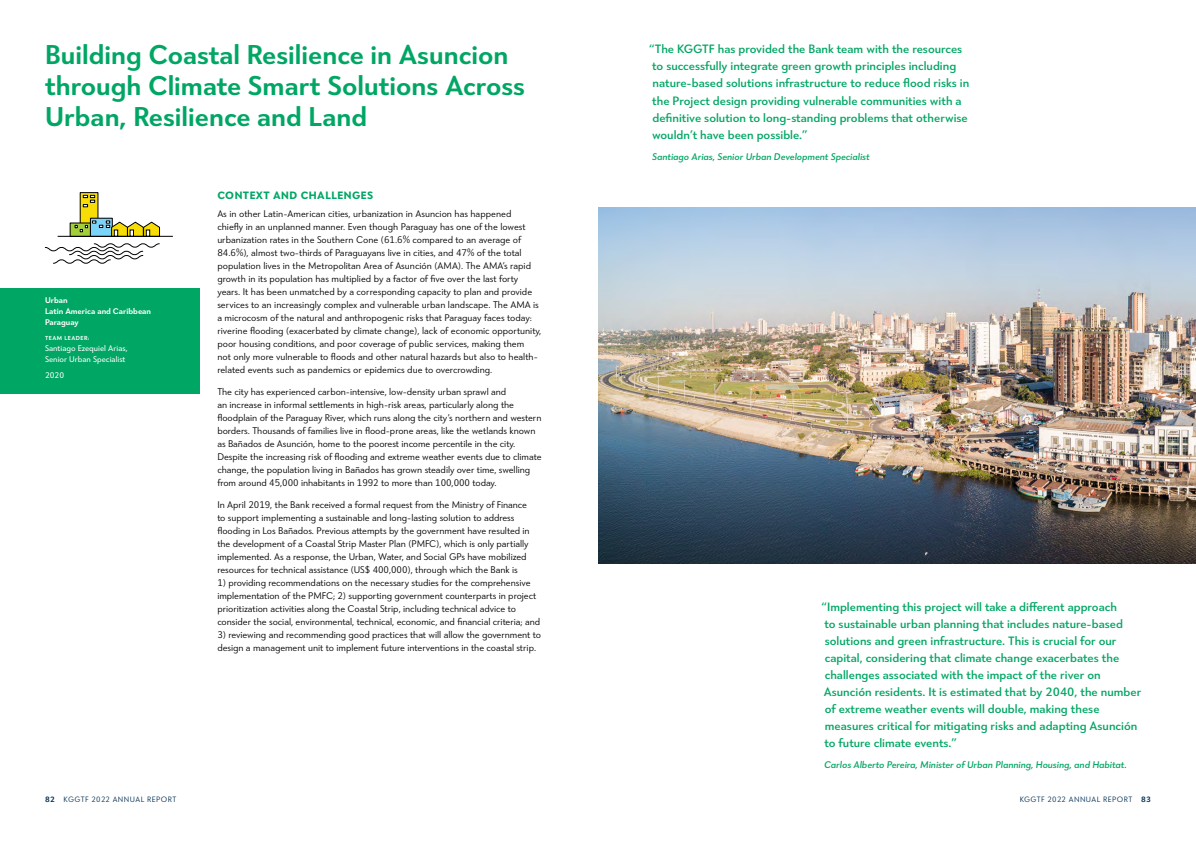
<style>
.page{position:relative;width:1196px;height:843px;background:#fff}
.page>*{position:absolute;margin:0;border:0;box-sizing:border-box;transform-origin:0 0}
.t1{font:600 28px/31px "Tangent";color:#00a664}
.t2{font:500 12.5px/17px "Tangent";color:#00a664}
.t3{font:700 11px "Tangent";letter-spacing:.045em;color:#00a664}
.t4{font:300 10px/13px "Tangent";letter-spacing:-.005em;color:#000}
.t5{font:italic 500 10px "Tangent";color:#00a664}
.t6{font:8.5px/11px "Tangent";color:#fff}
.t7{font:600 8.5px/11px "Tangent";color:#fff}
.t8{font:300 8px "Tangent";letter-spacing:.06em;color:#002f54}
.t9{font:600 6px "Tangent";letter-spacing:.08em;color:#fff}
.s1{font-weight:600}
</style>
<div class="page">
<div style="left:0;top:288px;width:199px;height:106px;background:#00a664"></div>
<img style="left:598px;top:207px;width:597px;height:356px">
<svg style="left:45px;top:243px;width:115px;height:21px"></svg>
<svg style="left:82px;top:194px;width:14px;height:27px"></svg>
<svg style="left:83px;top:195px;width:12px;height:12px"></svg>
<div style="left:70px;top:223px;width:20px;height:13px;background:#a3ce3c"></div>
<svg style="left:92px;top:220px;width:19px;height:1px"></svg>
<svg style="left:75px;top:221px;width:85px;height:15px"></svg>
<hr style="left:58px;top:236px;width:115px;height:1px;background:#000">
<h1 class="t1" style="left:45px;top:37px;width:481px">Building Coastal Resilience in Asuncion through Climate Smart Solutions Across<br>Urban, Resilience and Land</h1>
<p class="t7" style="left:45px;top:294px;width:108px">Urban<br>Latin America and Caribbean<br>Paraguay</p>
<p class="t9" style="left:45px;top:334px;width:46px">TEAM LEADER:</p>
<p class="t6" style="left:45px;top:343px;width:84px">Santiago Ezequiel Arias,<br>Senior Urban Specialist</p>
<p class="t6" style="left:45px;top:369px;width:21px">2020</p>
<p class="t3" style="left:217px;top:187px;width:157px">CONTEXT AND CHALLENGES</p>
<p class="t4" style="left:217px;top:206px;width:325px">As in other Latin-American cities, urbanization in Asuncion has happened<br>chiefly in an unplanned manner. Even though Paraguay has one of the lowest urbanization rates in the Southern Cone (61.6% compared to an average of 84.6%), almost two-thirds of Paraguayans live in cities, and 47% of the total population lives in the Metropolitan Area of Asunción (AMA). The AMA’s rapid growth in its population has multiplied by a factor of five over the last forty years. It has been unmatched by a corresponding capacity to plan and provide services to an increasingly complex and vulnerable urban landscape. The AMA is a microcosm of the natural and anthropogenic risks that Paraguay faces today: riverine flooding (exacerbated by climate change), lack of economic opportunity, poor housing conditions, and poor coverage of public services, making them<br>not only more vulnerable to floods and other natural hazards but also to health&shy;related events such as pandemics or epidemics due to overcrowding.</p>
<p class="t4" style="left:217px;top:384px;width:325px">The city has experienced carbon-intensive, low-density urban sprawl and<br>an increase in informal settlements in high-risk areas, particularly along the floodplain of the Paraguay River, which runs along the city’s northern and western borders. Thousands of families live in flood-prone areas, like the wetlands known as Bañados de Asunción, home to the poorest income percentile in the city.<br>Despite the increasing risk of flooding and extreme weather events due to climate change, the population living in Bañados has grown steadily over time, swelling from around 45,000 inhabitants in 1992 to more than 100,000 today.</p>
<p class="t4" style="left:217px;top:497px;width:314px">In April 2019, the Bank received a formal request from the Ministry of Finance to support implementing a sustainable and long-lasting solution to address flooding in Los Bañados. Previous attempts by the government have resulted in the development of a Coastal Strip Master Plan (PMFC), which is only partially implemented. As a response, the Urban, Water, and Social GPs have mobilized resources for technical assistance (US$ 400,000), through which the Bank is</p>
<p class="t4" style="left:217px;top:575px;width:324px">1) providing recommendations on the necessary studies for the comprehensive implementation of the PMFC; 2) supporting government counterparts in project prioritization activities along the Coastal Strip, including technical advice to consider the social, environmental, technical, economic, and financial criteria; and</p>
<p class="t4" style="left:217px;top:627px;width:325px">3) reviewing and recommending good practices that will allow the government to design a management unit to implement future interventions in the coastal strip.</p>
<p class="t2" style="left:648px;top:40px;width:322px">“The KGGTF has provided the Bank team with the resources to successfully integrate green growth principles including nature-based solutions infrastructure to reduce flood risks in the Project design providing vulnerable communities with a definitive solution to long-standing problems that otherwise wouldn’t have been possible.”</p>
<p class="t5" style="left:652px;top:149px;width:219px">Santiago Arias, Senior Urban Development Specialist</p>
<p class="t2" style="left:821px;top:597px;width:322px">“Implementing this project will take a different approach<br>to sustainable urban planning that includes nature-based solutions and green infrastructure. This is crucial for our capital, considering that climate change exacerbates the challenges associated with the impact of the river on Asunción residents. It is estimated that by 2040, the number of extreme weather events will double, making these measures critical for mitigating risks and adapting Asunción to future climate events.”</p>
<p class="t5" style="left:824px;top:757px;width:304px">Carlos Alberto Pereira, Minister of Urban Planning, Housing, and Habitat.</p>
<p class="t8" style="left:45px;top:793px;width:133px"><span class="s1">82</span> KGGTF 2022 ANNUAL REPORT</p>
<p class="t8" style="left:1019px;top:793px;width:133px">KGGTF 2022 ANNUAL REPORT <span class="s1">83</span></p>
</div>
